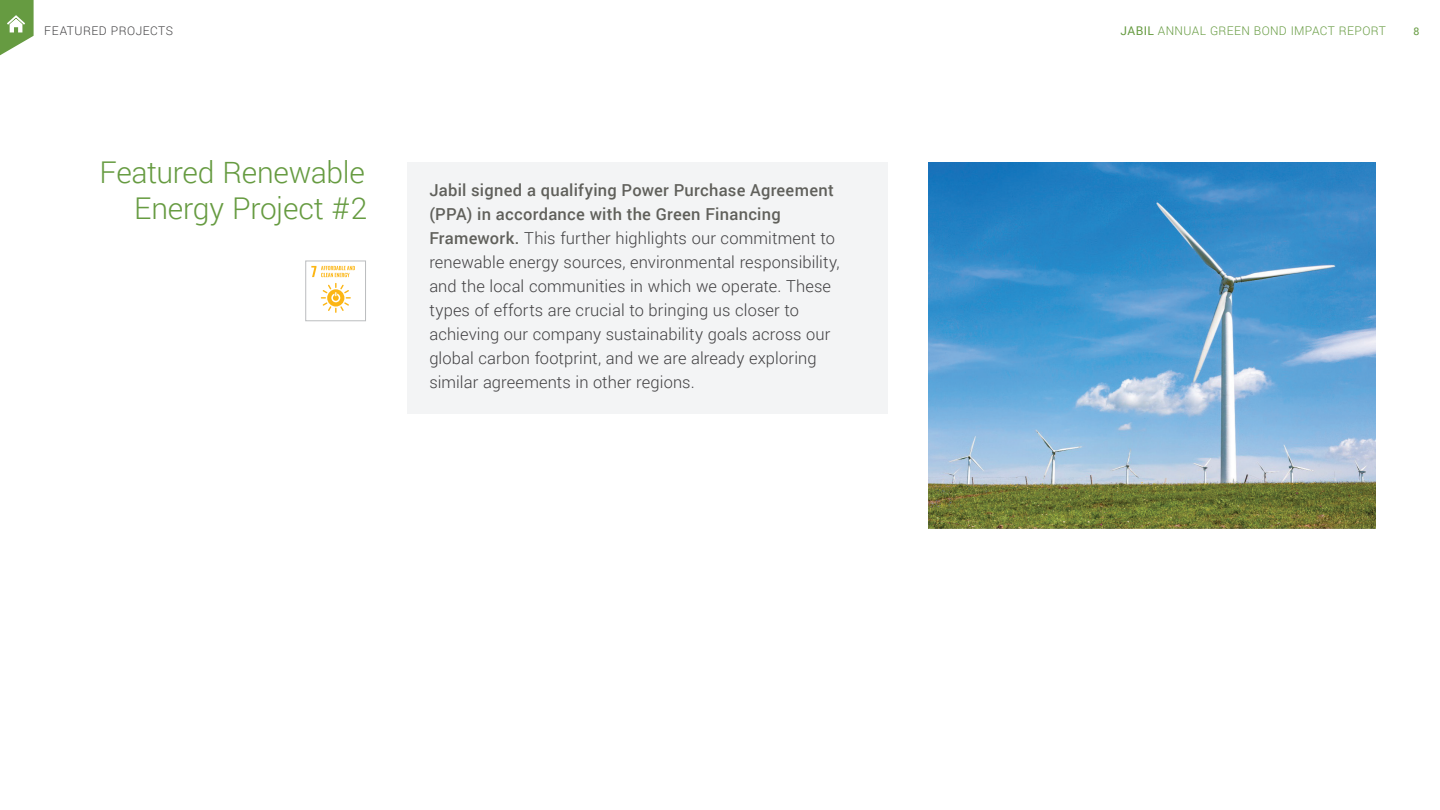
<style>
.page{position:relative;width:1440px;height:810px;background:#fff}
.page>*{position:absolute;margin:0;border:0;box-sizing:border-box;transform-origin:0 0}
.t1{font:300 30px/36px "Roboto";letter-spacing:-.01em;color:#669b41;text-align:right}
.t2{font:300 16.5px/24px "Roboto";letter-spacing:.005em;color:#414042}
.t3{font:300 12px "Roboto";letter-spacing:.025em;color:#669b41}
.t4{font:300 12px "Roboto";letter-spacing:.04em;color:#414042}
.t5{font:10.5px "Roboto";color:#669b41}
.s1{font-weight:500;color:#60605b}
.s2{font-weight:400}
</style>
<div class="page">
<svg style="left:311px;top:266px;width:44px;height:11px"></svg>
<svg style="left:321px;top:283px;width:30px;height:30px"></svg>
<div style="left:305px;top:261px;width:61px;height:60px;border:1px solid #bbbdbf"></div>
<svg style="left:0;top:0;width:34px;height:55px"></svg>
<div style="left:407px;top:162px;width:480px;height:251px;background:#f3f4f5"></div>
<img style="left:928px;top:162px;width:448px;height:367px">
<p class="t4" style="left:44px;top:22px;width:130px">FEATURED PROJECTS</p>
<h1 class="t1" style="left:99px;top:154px;width:269px">Featured Renewable<br>Energy Project #2</h1>
<p class="t2" style="left:429px;top:178px;width:412px"><span class="s1">Jabil signed a qualifying Power Purchase Agreement (PPA) in accordance with the Green Financing Framework.</span> This further highlights our commitment to renewable energy sources, environmental responsibility, and the local communities in which we operate. These types of efforts are crucial to bringing us closer to achieving our company sustainability goals across our global carbon footprint, and we are already exploring similar agreements in other regions.</p>
<p class="t3" style="left:1121px;top:23px;width:267px"><span class="s2">JABIL</span> ANNUAL GREEN BOND IMPACT REPORT</p>
<p class="t5" style="left:1413px;top:24px;width:7px">8</p>
</div>
